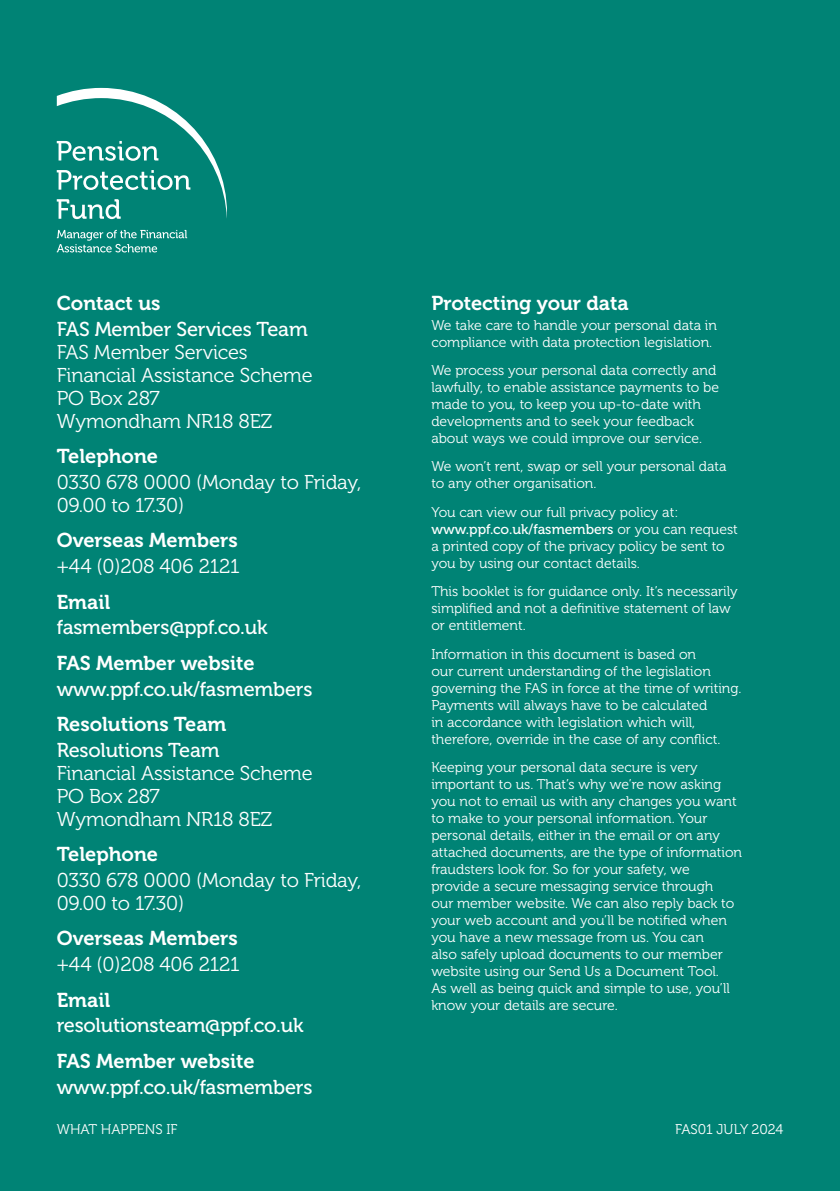
<style>
.page{position:relative;width:840px;height:1191px;background:#fff}
.page>*{position:absolute;margin:0;border:0;box-sizing:border-box;transform-origin:0 0}
.t1{font:20px/23px "Museo 300";letter-spacing:-.01em;color:#fff}
.t2{font:20px "Museo 700";color:#fff}
.t3{font:20px "Museo 500";letter-spacing:-.01em;color:#fff}
.t4{font:14px/17px "Museo 300";color:#fff}
.s1{font-family:"Museo 500"}
</style>
<div class="page">
<div style="left:0;top:0;width:839px;height:1191px;background:#008375"></div>
<svg style="left:57px;top:230px;width:130px;height:22px"></svg>
<svg style="left:57px;top:88px;width:170px;height:131px"></svg>
<p class="t2" style="left:57px;top:292px;width:105px">Contact us</p>
<p class="t1" style="left:57px;top:318px;width:257px"><span class="s1">FAS Member Services Team<br></span>FAS Member Services<br>Financial Assistance Scheme<br>PO Box 287<br>Wymondham NR18 8EZ</p>
<p class="t2" style="left:57px;top:445px;width:103px">Telephone</p>
<p class="t1" style="left:57px;top:471px;width:306px">0330 678 0000 (Monday to Friday,<br>09.00 to 17.30)</p>
<p class="t2" style="left:57px;top:529px;width:182px">Overseas Members</p>
<p class="t1" style="left:57px;top:555px;width:184px">+44 (0)208 406 2121</p>
<p class="t2" style="left:57px;top:590px;width:55px">Email</p>
<p class="t3" style="left:57px;top:616px;width:212px">fasmembers@ppf.co.uk</p>
<p class="t2" style="left:57px;top:651px;width:199px">FAS Member website</p>
<p class="t3" style="left:57px;top:678px;width:257px">www.ppf.co.uk/fasmembers</p>
<p class="t2" style="left:57px;top:713px;width:171px">Resolutions Team</p>
<p class="t1" style="left:57px;top:762px;width:257px">Financial Assistance Scheme<br>PO Box 287<br>Wymondham NR18 8EZ</p>
<h1 class="t3" style="left:57px;top:739px;width:164px">Resolutions Team</h1>
<p class="t2" style="left:57px;top:843px;width:103px">Telephone</p>
<p class="t1" style="left:57px;top:869px;width:306px">0330 678 0000 (Monday to Friday,<br>09.00 to 17.30)</p>
<p class="t2" style="left:57px;top:927px;width:182px">Overseas Members</p>
<p class="t1" style="left:57px;top:953px;width:184px">+44 (0)208 406 2121</p>
<p class="t2" style="left:57px;top:988px;width:55px">Email</p>
<p class="t3" style="left:57px;top:1014px;width:248px">resolutionsteam@ppf.co.uk</p>
<p class="t2" style="left:57px;top:1049px;width:199px">FAS Member website</p>
<p class="t3" style="left:57px;top:1075px;width:257px">www.ppf.co.uk/fasmembers</p>
<p class="t4" style="left:57px;top:1121px;width:122px">WHAT HAPPENS IF</p>
<h2 class="t2" style="left:431px;top:292px;width:199px">Protecting your data</h2>
<p class="t4" style="left:431px;top:317px;width:287px">We take care to handle your personal data in compliance with data protection legislation.</p>
<p class="t4" style="left:431px;top:362px;width:289px">We process your personal data correctly and lawfully, to enable assistance payments to be made to you, to keep you up-to-date with developments and to seek your feedback about ways we could improve our service.</p>
<p class="t4" style="left:431px;top:458px;width:296px">We won’t rent, swap or sell your personal data to any other organisation.</p>
<p class="t4" style="left:431px;top:504px;width:308px">You can view our full privacy policy at: <span class="s1">www.ppf.co.uk/fasmembers</span> or you can request a printed copy of the privacy policy be sent to</p>
<p class="t4" style="left:431px;top:555px;width:210px">you by using our contact details.</p>
<p class="t4" style="left:431px;top:583px;width:308px">This booklet is for guidance only. It’s necessarily simplified and not a definitive statement of law or entitlement.</p>
<p class="t4" style="left:431px;top:645px;width:311px">Information in this document is based on<br>our current understanding of the legislation governing the FAS in force at the time of writing.<br>Payments will always have to be calculated<br>in accordance with legislation which will, therefore, override in the case of any conflict.</p>
<p class="t4" style="left:431px;top:759px;width:312px">Keeping your personal data secure is very important to us. That’s why we’re now asking you not to email us with any changes you want to make to your personal information. Your personal details, either in the email or on any attached documents, are the type of information fraudsters look for. So for your safety, we<br>provide a secure messaging service through<br>our member website. We can also reply back to your web account and you’ll be notified when you have a new message from us. You can<br>also safely upload documents to our member website using our Send Us a Document Tool.<br>As well as being quick and simple to use, you’ll know your details are secure.</p>
<p class="t4" style="left:674px;top:1121px;width:110px">FAS01 JULY 2024</p>
</div>
